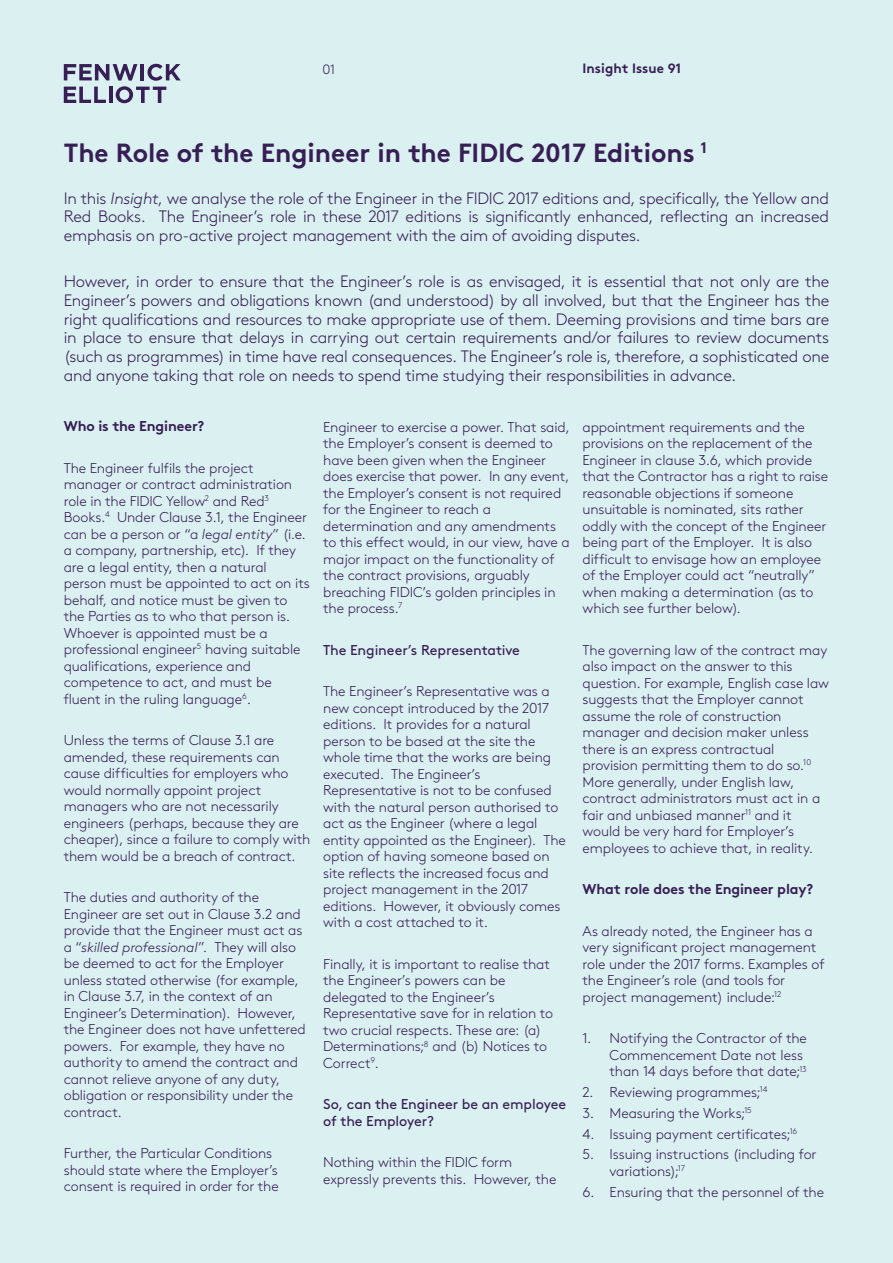
<style>
.page{position:relative;width:893px;height:1263px;background:#daf0f1}
.page>*{position:absolute;margin:0;border:0;box-sizing:border-box;transform-origin:0 0}
.t1{font:700 26.25px "Brown";color:#371e54}
.t2{font:300 16.5px/18.8px "Brown";letter-spacing:-.015em;color:#371e54;text-align:justify}
.t3{font:300 14.25px/16.5px "Brown";letter-spacing:-.01em;color:#371e54}
.t4{font:14.25px/16.5px "Brown";letter-spacing:-.005em;color:#371e54}
.t5{font:700 14.25px "Brown";letter-spacing:-.005em;color:#371e54}
.t6{font:700 13.5px "Brown";color:#371e54}
.t7{font:300 13.5px "Brown";color:#371e54}
.s1{font-style:italic}
</style>
<div class="page">
<svg style="left:64px;top:64px;width:117px;height:39px"></svg>
<p class="t7" style="left:323px;top:59px;width:14px">01</p>
<p class="t6" style="left:583px;top:58px;width:100px">Insight Issue 91</p>
<h1 class="t1" style="left:64px;top:132px;width:645px">The Role of the Engineer in the FIDIC 2017 Editions <sup>1</sup></h1>
<p class="t2" style="left:64px;top:187px;width:767px">In this <span class="s1">Insight</span>, we analyse the role of the Engineer in the FIDIC 2017 editions and, specifically, the Yellow and Red Books. The Engineer’s role in these 2017 editions is significantly enhanced, reflecting an increased emphasis on pro-active project management with the aim of avoiding disputes.</p>
<p class="t2" style="left:64px;top:271px;width:767px">However, in order to ensure that the Engineer’s role is as envisaged, it is essential that not only are the Engineer’s powers and obligations known (and understood) by all involved, but that the Engineer has the right qualifications and resources to make appropriate use of them. Deeming provisions and time bars are in place to ensure that delays in carrying out certain requirements and/or failures to review documents (such as programmes) in time have real consequences. The Engineer’s role is, therefore, a sophisticated one and anyone taking that role on needs to spend time studying their responsibilities in advance.</p>
<p class="t5" style="left:64px;top:415px;width:142px">Who is the Engineer?</p>
<p class="t3" style="left:64px;top:458px;width:248px">The Engineer fulfils the project manager or contract administration role in the FIDIC Yellow<sup>2</sup> and Red<sup>3<br></sup>Books.<sup>4</sup> Under Clause 3.1, the Engineer can be a person or “a <span class="s1">legal entity</span>” (i.e. a company, partnership, etc). If they are a legal entity, then a natural person must be appointed to act on its behalf, and notice must be given to the Parties as to who that person is.<br>Whoever is appointed must be a professional engineer<sup>5</sup> having suitable qualifications, experience and competence to act, and must be fluent in the ruling language<sup>6</sup>.</p>
<p class="t3" style="left:64px;top:731px;width:248px">Unless the terms of Clause 3.1 are amended, these requirements can cause difficulties for employers who would normally appoint project managers who are not necessarily engineers (perhaps, because they are cheaper), since a failure to comply with them would be a breach of contract.</p>
<p class="t3" style="left:64px;top:888px;width:244px">The duties and authority of the Engineer are set out in Clause 3.2 and provide that the Engineer must act as a “<span class="s1">skilled professional</span>”. They will also be deemed to act for the Employer unless stated otherwise (for example, in Clause 3.7, in the context of an Engineer’s Determination). However, the Engineer does not have unfettered powers. For example, they have no authority to amend the contract and cannot relieve anyone of any duty, obligation or responsibility under the contract.</p>
<p class="t3" style="left:64px;top:1144px;width:217px">Further, the Particular Conditions should state where the Employer’s consent is required in order for the</p>
<p class="t3" style="left:323px;top:417px;width:248px">Engineer to exercise a power. That said, the Employer’s consent is deemed to have been given when the Engineer does exercise that power. In any event, the Employer’s consent is not required for the Engineer to reach a determination and any amendments to this effect would, in our view, have a major impact on the functionality of the contract provisions, arguably breaching FIDIC’s golden principles in the process.<sup>7</sup></p>
<p class="t4" style="left:323px;top:640px;width:198px">The Engineer’s Representative</p>
<p class="t3" style="left:323px;top:682px;width:244px">The Engineer’s Representative was a new concept introduced by the 2017 editions. It provides for a natural person to be based at the site the whole time that the works are being executed. The Engineer’s Representative is not to be confused with the natural person authorised to act as the Engineer (where a legal entity appointed as the Engineer). The option of having someone based on site reflects the increased focus and project management in the 2017 editions. However, it obviously comes with a cost attached to it.</p>
<p class="t3" style="left:323px;top:954px;width:231px">Finally, it is important to realise that the Engineer’s powers can be delegated to the Engineer’s<br>Representative save for in relation to two crucial respects. These are: (a)<br>Determinations;<sup>8</sup> and (b) Notices to<br>Correct<sup>9</sup>.</p>
<p class="t4" style="left:323px;top:1095px;width:245px">So, can the Engineer be an employee of the Employer?</p>
<p class="t3" style="left:323px;top:1153px;width:235px">Nothing within the FIDIC form expressly prevents this. However, the</p>
<p class="t3" style="left:583px;top:417px;width:247px">appointment requirements and the provisions on the replacement of the Engineer in clause 3.6, which provide that the Contractor has a right to raise reasonable objections if someone unsuitable is nominated, sits rather oddly with the concept of the Engineer being part of the Employer. It is also difficult to envisage how an employee of the Employer could act “neutrally” when making a determination (as to which see further below).</p>
<p class="t3" style="left:583px;top:640px;width:248px">The governing law of the contract may also impact on the answer to this question. For example, English case law suggests that the Employer cannot assume the role of construction manager and decision maker unless there is an express contractual provision permitting them to do so.<sup>10<br></sup>More generally, under English law, contract administrators must act in a fair and unbiased manner<sup>11</sup> and it would be very hard for Employer’s employees to achieve that, in reality.</p>
<p class="t5" style="left:583px;top:878px;width:232px">What role does the Engineer play?</p>
<p class="t3" style="left:583px;top:921px;width:243px">As already noted, the Engineer has a very significant project management role under the 2017 forms. Examples of the Engineer’s role (and tools for project management) include:<sup>12</sup></p>
<p class="t3" style="left:610px;top:1029px;width:199px;text-indent:-27px">1. Notifying the Contractor of the<br>Commencement Date not less than 14 days before that date;<sup>13</sup></p>
<p class="t3" style="left:583px;top:1083px;width:186px">2. Reviewing programmes;<sup>14</sup></p>
<p class="t3" style="left:583px;top:1103px;width:171px">3. Measuring the Works;<sup>15</sup></p>
<p class="t3" style="left:583px;top:1124px;width:216px">4. Issuing payment certificates;<sup>16</sup></p>
<p class="t3" style="left:610px;top:1145px;width:209px;text-indent:-27px">5. Issuing instructions (including for variations);<sup>17</sup></p>
<p class="t3" style="left:583px;top:1182px;width:243px">6. Ensuring that the personnel of the</p>
</div>
